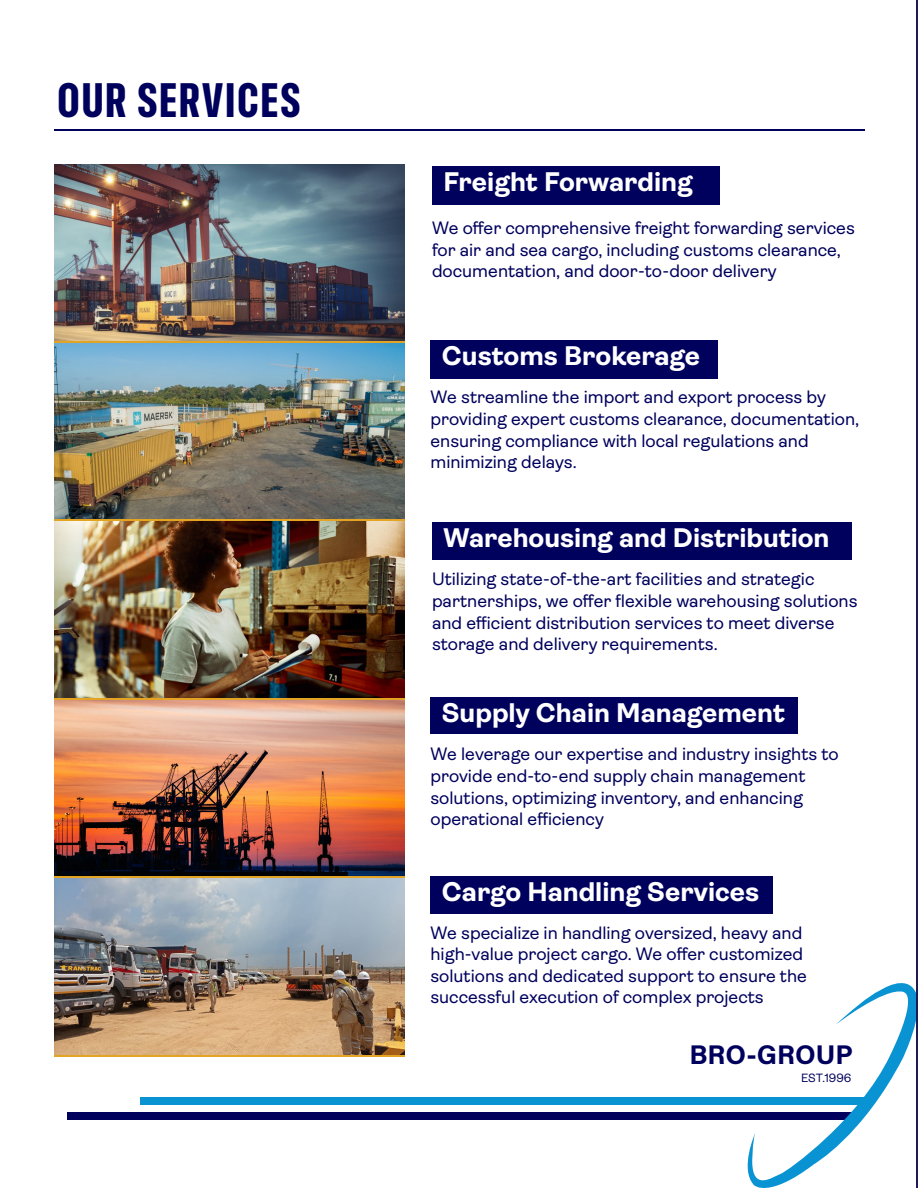
<style>
.page{position:relative;width:918px;height:1188px;background:#fff}
.page>*{position:absolute;margin:0;border:0;box-sizing:border-box;transform-origin:0 0}
.t1{font:48px "SF Pro";letter-spacing:.04em;color:#00005d}
.t2{font:700 27px "Ambit";color:#fff}
.t3{font:700 27px "Acumin Pro";color:#00005d}
.t4{font:18px/21.6px "Ambit";color:#00005d}
.t5{font:12px "Ambit";color:#00005d}
</style>
<div class="page">
<div style="left:430px;top:340px;width:288px;height:39px;background:#00005d"></div>
<div style="left:432px;top:522px;width:420px;height:38px;background:#00005d"></div>
<div style="left:430px;top:697px;width:368px;height:37px;background:#00005d"></div>
<div style="left:430px;top:876px;width:343px;height:38px;background:#00005d"></div>
<div style="left:432px;top:166px;width:288px;height:38px;background:#00005d"></div>
<div style="left:68px;top:1112px;width:790px;height:8px;background:#00005d"></div>
<div style="left:140px;top:1098px;width:724px;height:7px;background:#0993d2"></div>
<svg style="left:739px;top:983px;width:177px;height:205px"></svg>
<hr style="left:54px;top:129px;width:811px;height:1px;background:#00005d">
<svg style="left:54px;top:340px;width:351px;height:3px"></svg>
<hr style="left:54px;top:519px;width:351px;height:3px;background:#e3a424">
<hr style="left:54px;top:697px;width:351px;height:3px;background:#e3a424">
<hr style="left:54px;top:876px;width:351px;height:3px;background:#e3a424">
<hr style="left:54px;top:1054px;width:351px;height:3px;background:#e3a424">
<img style="left:54px;top:165px;width:351px;height:175px">
<img style="left:54px;top:343px;width:351px;height:176px">
<img style="left:54px;top:522px;width:351px;height:175px">
<img style="left:54px;top:700px;width:351px;height:176px">
<img style="left:54px;top:879px;width:351px;height:175px">
<hr style="left:916px;top:0;width:2px;height:1188px;background:#1d1b57">
<p class="t1" style="left:58px;top:72px;width:244px">OUR SERVICES</p>
<p class="t2" style="left:443px;top:167px;width:251px">Freight Forwarding</p>
<p class="t4" style="left:432px;top:217px;width:424px">We offer comprehensive freight forwarding services for air and sea cargo, including customs clearance, documentation, and door-to-door delivery</p>
<p class="t2" style="left:442px;top:341px;width:260px">Customs Brokerage</p>
<p class="t4" style="left:430px;top:387px;width:430px">We streamline the import and export process by providing expert customs clearance, documentation,</p>
<p class="t4" style="left:430px;top:430px;width:380px">ensuring compliance with local regulations and</p>
<p class="t4" style="left:430px;top:451px;width:148px">minimizing delays.</p>
<p class="t2" style="left:443px;top:523px;width:388px">Warehousing and Distribution</p>
<p class="t4" style="left:432px;top:569px;width:384px">Utilizing state-of-the-art facilities and strategic</p>
<p class="t4" style="left:432px;top:590px;width:427px">partnerships, we offer flexible warehousing solutions and efficient distribution services to meet diverse storage and delivery requirements.</p>
<p class="t2" style="left:442px;top:698px;width:345px">Supply Chain Management</p>
<p class="t4" style="left:430px;top:744px;width:410px">We leverage our expertise and industry insights to provide end-to-end supply chain management</p>
<p class="t4" style="left:430px;top:787px;width:374px">solutions, optimizing inventory, and enhancing</p>
<p class="t4" style="left:430px;top:808px;width:175px">operational efficiency</p>
<p class="t2" style="left:442px;top:876px;width:319px">Cargo Handling Services</p>
<p class="t4" style="left:430px;top:922px;width:374px">We specialize in handling oversized, heavy and high-value project cargo. We offer customized</p>
<p class="t4" style="left:430px;top:965px;width:378px">solutions and dedicated support to ensure the</p>
<p class="t4" style="left:430px;top:987px;width:335px">successful execution of complex projects</p>
<p class="t3" style="left:689px;top:1035px;width:165px">BRO-GROUP</p>
<p class="t5" style="left:801px;top:1071px;width:52px">EST.1996</p>
</div>
